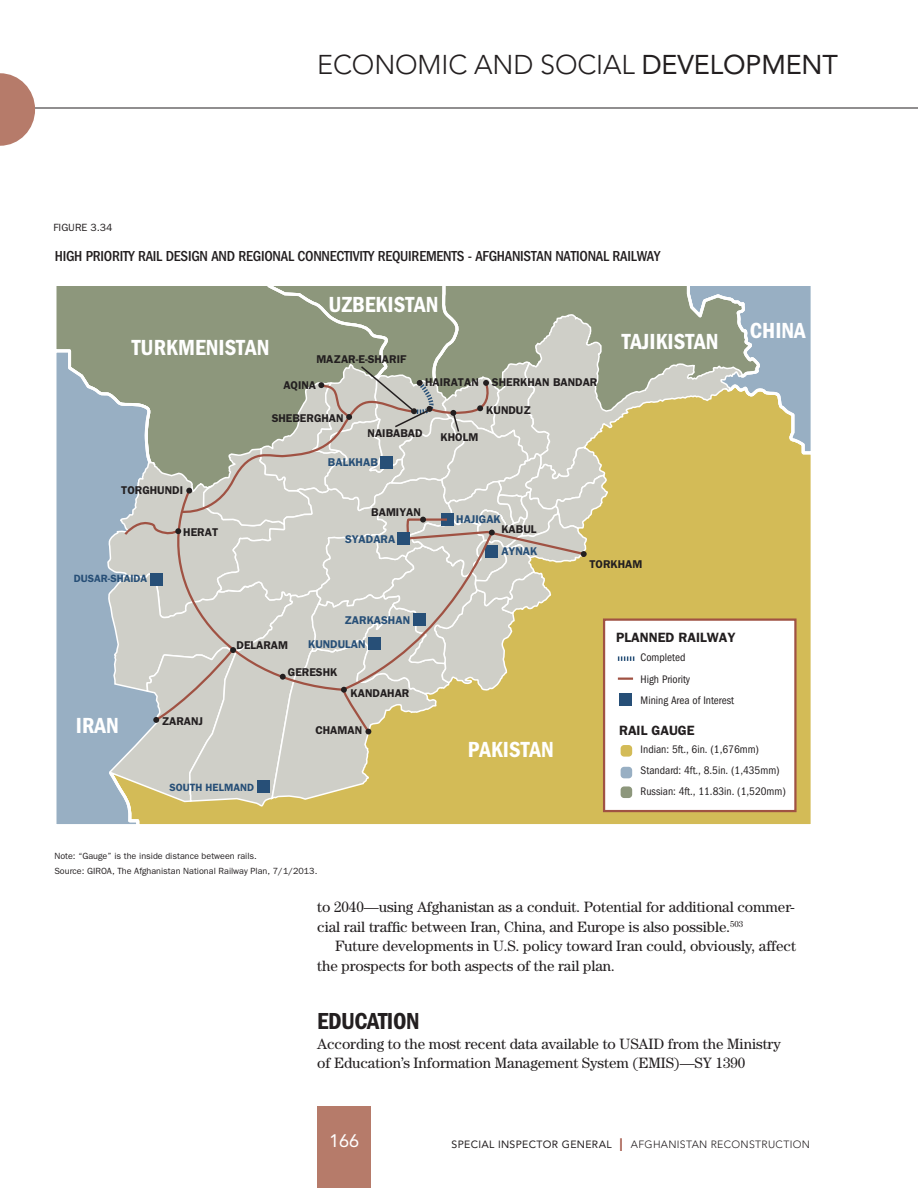
<style>
.page{position:relative;width:918px;height:1188px;background:#fff}
.page>*{position:absolute;margin:0;border:0;box-sizing:border-box;transform-origin:0 0}
.t1{font:300 27px "Avenir LT Std";letter-spacing:-.005em;color:#231f20}
.t2{font:24px "ITC Franklin Gothic Std Dm Cd";letter-spacing:-.02em;color:#231f20}
.t3{font:22.65px "ITC Franklin Gothic Std Dm Cd";color:#fff}
.t4{font:18px "Avenir LT Std";color:#fff}
.P_Indent{font:15px/19.5px "Century Std";letter-spacing:-.005em;color:#231f20}
.t5{font:500 condensed 15px "ITC Franklin Gothic Std";letter-spacing:-.015em;color:#231f20}
.t6{font:600 13.5px "ITC Franklin Gothic Std";color:#231f20}
.t7{font:600 11.25px "ITC Franklin Gothic Std";color:#231f20}
.t8{font:condensed 11.25px/21px "ITC Franklin Gothic Std";color:#231f20}
.t9{font:600 11.25px "ITC Franklin Gothic Std";color:#274f77}
.t10{font:300 10.5px "Avenir LT Std";letter-spacing:.03em;color:#231f20}
.t11{font:600 10.5px "ITC Franklin Gothic Std";color:#274f77}
.t12{font:10.5px "Avenir LT Std";letter-spacing:.03em;color:#231f20}
.H4_FigureTable_numbe{font:10.5px "ITC Franklin Gothic Std";color:#231f20}
.t13{font:9px/15px "ITC Franklin Gothic Std";color:#231f20}
.s1{font-weight:400}
.s2{font-weight:400;font-size:18px;color:#a05243}
</style>
<div class="page">
<hr style="left:0;top:108px;width:918px;height:1px;background:#231f20">
<svg style="left:0;top:73px;width:35px;height:73px"></svg>
<div style="left:317px;top:1107px;width:54px;height:81px;background:#b67b6a"></div>
<svg style="left:56px;top:286px;width:755px;height:538px;background:#c3c0a3"></svg>
<div style="left:619px;top:744px;width:15px;height:14px;background:#d3bb57;border-radius:5px"></div>
<div style="left:618px;top:742px;width:17px;height:18px;border:3px solid #fff;border-radius:5px"></div>
<div style="left:619px;top:765px;width:15px;height:15px;background:#98afc3;border-radius:5px"></div>
<div style="left:618px;top:764px;width:17px;height:17px;border:3px solid #fff;border-radius:5px"></div>
<div style="left:619px;top:785px;width:15px;height:15px;background:#8d977c;border-radius:5px"></div>
<div style="left:618px;top:783px;width:17px;height:18px;border:3px solid #fff;border-radius:5px"></div>
<h4 class="H4_FigureTable_numbe" style="left:54px;top:221px;width:61px">FIGURE 3.34</h4>
<h1 class="t1" style="left:317px;top:49px;width:522px">ECONOMIC AND SOCIAL <span class="s1">DEVELOPMENT</span></h1>
<p class="t5" style="left:55px;top:248px;width:607px">HIGH PRIORITY RAIL DESIGN AND REGIONAL CONNECTIVITY REQUIREMENTS - AFGHANISTAN NATIONAL RAILWAY</p>
<p class="t3" style="left:329px;top:292px;width:111px">UZBEKISTAN</p>
<p class="t3" style="left:132px;top:335px;width:139px">TURKMENISTAN</p>
<p class="t3" style="left:622px;top:329px;width:98px">TAJIKISTAN</p>
<p class="t7" style="left:316px;top:353px;width:91px">MAZAR-E-SHARIF</p>
<p class="t7" style="left:283px;top:379px;width:34px">AQINA</p>
<p class="t7" style="left:272px;top:411px;width:73px">SHEBERGHAN</p>
<p class="t7" style="left:425px;top:375px;width:174px">HAIRATAN SHERKHAN BANDAR</p>
<p class="t7" style="left:486px;top:404px;width:46px">KUNDUZ</p>
<p class="t7" style="left:441px;top:431px;width:39px">KHOLM</p>
<p class="t7" style="left:368px;top:426px;width:57px">NAIBABAD</p>
<p class="t7" style="left:121px;top:483px;width:63px">TORGHUNDI</p>
<p class="t11" style="left:74px;top:572px;width:75px">DUSAR-SHAIDA</p>
<p class="t7" style="left:183px;top:525px;width:36px">HERAT</p>
<p class="t3" style="left:76px;top:713px;width:44px">IRAN</p>
<p class="t7" style="left:162px;top:715px;width:43px">ZARANJ</p>
<p class="t9" style="left:328px;top:455px;width:51px">BALKHAB</p>
<p class="t7" style="left:371px;top:505px;width:51px">BAMIYAN</p>
<p class="t9" style="left:345px;top:533px;width:52px">SYADARA</p>
<p class="t7" style="left:237px;top:639px;width:53px">DELARAM</p>
<p class="t9" style="left:345px;top:614px;width:67px">ZARKASHAN</p>
<p class="t9" style="left:308px;top:637px;width:59px">KUNDULAN</p>
<p class="t7" style="left:288px;top:665px;width:51px">GERESHK</p>
<p class="t7" style="left:351px;top:687px;width:60px">KANDAHAR</p>
<p class="t7" style="left:315px;top:724px;width:48px">CHAMAN</p>
<p class="t9" style="left:456px;top:512px;width:46px">HAJIGAK</p>
<p class="t7" style="left:501px;top:522px;width:37px">KABUL</p>
<p class="t9" style="left:501px;top:544px;width:37px">AYNAK</p>
<p class="t7" style="left:590px;top:557px;width:54px">TORKHAM</p>
<p class="t6" style="left:616px;top:630px;width:121px">PLANNED RAILWAY</p>
<p class="t8" style="left:641px;top:647px;width:46px">Completed</p>
<p class="t8" style="left:641px;top:669px;width:95px">High Priority<br>Mining Area of Interest</p>
<p class="t6" style="left:619px;top:723px;width:77px">RAIL GAUGE</p>
<p class="t3" style="left:750px;top:318px;width:57px">CHINA</p>
<p class="t11" style="left:170px;top:781px;width:86px">SOUTH HELMAND</p>
<p class="t13" style="left:54px;top:848px;width:264px">Note: “Gauge” is the inside distance between rails.<br>Source: GIROA, The Afghanistan National Railway Plan, 7/1/2013.</p>
<p class="t3" style="left:468px;top:736px;width:87px">PAKISTAN</p>
<p class="t8" style="left:641px;top:739px;width:120px">Indian: 5ft., 6in. (1,676mm)</p>
<p class="t8" style="left:641px;top:760px;width:147px">Standard: 4ft., 8.5in. (1,435mm)<br>Russian: 4ft., 11.83in. (1,520mm)</p>
<p class="P_Indent" style="left:317px;top:897px;width:479px">to 2040—using Afghanistan as a conduit. Potential for additional commer&shy;cial rail traffic between Iran, China, and Europe is also possible.<sup>503</sup></p>
<p class="P_Indent" style="left:317px;top:936px;width:480px;text-indent:18px">Future developments in U.S. policy toward Iran could, obviously, affect the prospects for both aspects of the rail plan.</p>
<h3 class="t2" style="left:317px;top:1007px;width:104px">EDUCATION</h3>
<p class="P_Indent" style="left:317px;top:1033px;width:465px">According to the most recent data available to USAID from the Ministry of Education’s Information Management System (EMIS)—SY 1390</p>
<p class="t4" style="left:329px;top:1131px;width:32px">166</p>
<p class="t10" style="left:619px;top:1138px;width:193px"><span class="s2">I</span> AFGHANISTAN RECONSTRUCTION</p>
<p class="t12" style="left:452px;top:1138px;width:162px">SPECIAL INSPECTOR GENERAL</p>
</div>
